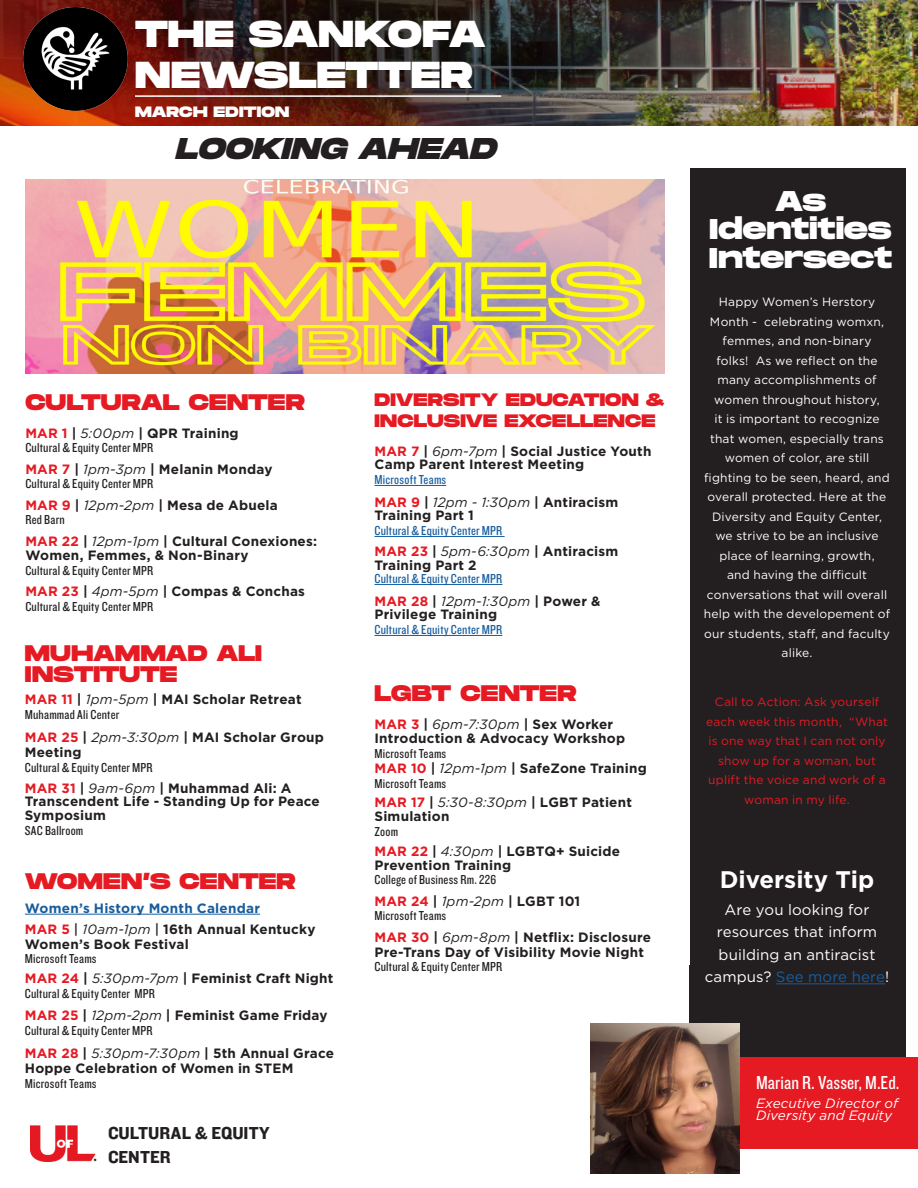
<style>
.page{position:relative;width:918px;height:1188px;background:#fff}
.page>*{position:absolute;margin:0;border:0;box-sizing:border-box;transform-origin:0 0}
.t1{font:800 37.5px "Monument Extended";letter-spacing:-.005em;color:#fff}
.t2{font:italic 800 30px "Monument Extended";color:#231f20}
.Body-facts{font:800 28.5px/28.5px "Monument Extended";color:#fff;text-align:center}
.Quick_facts_bullets{font:700 24px "Gotham";color:#fff}
.t3{font:800 22.5px/21px "Monument Extended";letter-spacing:-.005em;color:#e51a23}
.Body-facts-2{font:19.5px "Knockout 29 Junior Ltweight";letter-spacing:.005em;color:#fff}
.t4{font:800 18px/21px "Monument Extended";letter-spacing:.005em;color:#e51a23}
.Body-facts-3{font:18px "Knockout 51 Middleweight";color:#231f20}
.Quick_facts_sub{font:15px/22.5px "Gotham";letter-spacing:.005em;color:#fff;text-align:center}
.Body-facts-4{font:800 15px "Monument Extended";letter-spacing:.01em;color:#fff}
.Body-facts-5{font:700 13.5px/13.5px "Gotham";letter-spacing:.015em;color:#231f20}
.Body-facts-6{font:13.5px "Knockout 29 Junior Ltweight";letter-spacing:.015em;color:#231f20}
.t5{font:13.5px "Knockout 29 Junior Ltweight";letter-spacing:.015em;color:#175d9e}
.Body-facts-7{font:italic 13.5px/12px "Gotham";letter-spacing:.005em;color:#fff}
.t6{font:700 13.5px "Gotham";letter-spacing:.015em;color:#175d9e}
.t7{font:italic 13.5px "Gotham";letter-spacing:.015em;color:#231f20}
.Quick_facts_bullets-2{font:12px/19.5px "Gotham";letter-spacing:.015em;color:#fff;text-align:center}
.Quick_facts_bullets-3{font:12px/19.5px "Gotham";letter-spacing:.015em;color:#e51a23;text-align:center}
.s1{color:#e51a23}
.s2{font-weight:400;font-style:italic}
.s3{font-weight:700;font-style:normal;color:#e51a23}
.s4{font-weight:700;font-style:normal}
.s5{color:#175d9e}
.s6{font-weight:500}
</style>
<div class="page">
<div style="left:690px;top:168px;width:216px;height:836px;background:#231f20"></div>
<hr style="left:375px;top:485px;width:71px;height:1px;background:#175d9e">
<hr style="left:375px;top:536px;width:130px;height:1px;background:#175d9e">
<hr style="left:375px;top:584px;width:127px;height:1px;background:#175d9e">
<hr style="left:375px;top:635px;width:127px;height:1px;background:#175d9e">
<div style="left:690px;top:966px;width:216px;height:131px;background:#231f20"></div>
<hr style="left:776px;top:983px;width:109px;height:1px;background:#175d9e">
<img style="left:0;top:0;width:918px;height:126px">
<hr style="left:25px;top:914px;width:235px;height:1px;background:#175d9e">
<div style="left:729px;top:1057px;width:189px;height:92px;background:#e51a23"></div>
<img style="left:591px;top:1024px;width:148px;height:149px">
<img style="left:24px;top:7px;width:103px;height:103px">
<hr style="left:135px;top:95px;width:366px;height:2px;background:#fff">
<img style="left:25px;top:179px;width:640px;height:195px">
<img style="left:31px;top:1125px;width:66px;height:37px">
<h1 class="t1" style="left:135px;top:6px;width:352px">THE SANKOFA</h1>
<h1 class="t1" style="left:135px;top:48px;width:339px">NEWSLETTER</h1>
<p class="Body-facts-4" style="left:135px;top:101px;width:156px">MARCH EDITION</p>
<h1 class="t2" style="left:175px;top:126px;width:333px">LOOKING AHEAD</h1>
<p class="Body-facts" style="left:709px;top:186px;width:184px">As<br>Identities<br>Intersect</p>
<p class="Quick_facts_bullets-2" style="left:704px;top:292px;width:188px">Happy Women’s Herstory<br>Month - celebrating womxn, femmes, and non-binary<br>folks! As we reflect on the many accomplishments of women throughout history,<br>it is important to recognize that women, especially trans women of color, are still fighting to be seen, heard, and overall protected. Here at the<br>Diversity and Equity Center, we strive to be an inclusive place of learning, growth,<br>and having the difficult conversations that will overall help with the developement of our students, staff, and faculty alike.</p>
<p class="Quick_facts_bullets-3" style="left:706px;top:692px;width:184px">Call to Action: Ask yourself each week this month, “What is one way that I can not only show up for a woman, but uplift the voice and work of a woman in my life.</p>
<h2 class="t4" style="left:375px;top:389px;width:292px">DIVERSITY EDUCATION &amp;<br>INCLUSIVE EXCELLENCE</h2>
<h2 class="Body-facts-5" style="left:375px;top:444px;width:279px"><span class="s1">MAR 7</span> | <span class="s2">6pm-7pm</span> | Social Justice Youth</h2>
<h2 class="Body-facts-5" style="left:375px;top:457px;width:211px">Camp Parent Interest Meeting</h2>
<h2 class="t5" style="left:375px;top:471px;width:73px">Microsoft Teams</h2>
<h2 class="Body-facts-5" style="left:375px;top:495px;width:245px"><span class="s1">MAR 9</span> | <span class="s2">12pm - 1:30pm</span> | Antiracism</h2>
<h2 class="Body-facts-5" style="left:375px;top:508px;width:101px">Training Part 1</h2>
<h2 class="t5" style="left:375px;top:522px;width:129px">Cultural &amp; Equity Center MPR</h2>
<h2 class="Body-facts-5" style="left:375px;top:544px;width:245px"><span class="s1">MAR 23</span> | <span class="s2">5pm-6:30pm</span> | Antiracism</h2>
<h2 class="Body-facts-5" style="left:375px;top:558px;width:104px">Training Part 2</h2>
<h2 class="t5" style="left:375px;top:570px;width:129px">Cultural &amp; Equity Center MPR</h2>
<h2 class="t7" style="left:375px;top:592px;width:228px"><span class="s3">MAR 28</span> <span class="s4">|</span> 12pm-1:30pm <span class="s4">| Power &amp;</span></h2>
<h2 class="Body-facts-5" style="left:375px;top:607px;width:124px">Privilege Training</h2>
<h2 class="t5" style="left:375px;top:621px;width:129px">Cultural &amp; Equity Center MPR</h2>
<h2 class="t3" style="left:25px;top:391px;width:281px">CULTURAL CENTER</h2>
<p class="Body-facts-5" style="left:25px;top:427px;width:215px"><span class="s1">MAR 1</span> | <span class="s2">5:00pm</span> | QPR Training</p>
<p class="Body-facts-6" style="left:25px;top:439px;width:129px">Cultural &amp; Equity Center MPR</p>
<p class="Body-facts-5" style="left:25px;top:463px;width:249px"><span class="s1">MAR 7</span> | <span class="s2">1pm-3pm</span> | Melanin Monday</p>
<p class="Body-facts-6" style="left:25px;top:475px;width:129px">Cultural &amp; Equity Center MPR</p>
<p class="Body-facts-5" style="left:25px;top:499px;width:254px"><span class="s1">MAR 9</span> | <span class="s2">12pm-2pm</span> | Mesa de Abuela</p>
<p class="Body-facts-6" style="left:25px;top:511px;width:41px">Red Barn</p>
<p class="Body-facts-5" style="left:25px;top:535px;width:293px"><span class="s1">MAR 22</span> | <span class="s2">12pm-1pm</span> | Cultural Conexiones:</p>
<p class="Body-facts-5" style="left:25px;top:549px;width:225px">Women, Femmes, &amp; Non-Binary</p>
<p class="Body-facts-6" style="left:25px;top:561px;width:129px">Cultural &amp; Equity Center MPR</p>
<p class="Body-facts-5" style="left:25px;top:585px;width:281px"><span class="s1">MAR 23</span> | <span class="s2">4pm-5pm</span> | Compas &amp; Conchas</p>
<p class="Body-facts-6" style="left:25px;top:597px;width:129px">Cultural &amp; Equity Center MPR</p>
<h2 class="t3" style="left:25px;top:642px;width:239px">MUHAMMAD ALI<br>INSTITUTE</h2>
<h2 class="Body-facts-5" style="left:25px;top:692px;width:278px"><span class="s1">MAR 11</span> | <span class="s2">1pm-5pm</span> | MAI Scholar Retreat</h2>
<h2 class="Body-facts-6" style="left:25px;top:706px;width:96px">Muhammad Ali Center</h2>
<h2 class="Body-facts-5" style="left:25px;top:729px;width:301px;line-height:15px"><span class="s1">MAR 25</span> | <span class="s2">2pm-3:30pm</span> | MAI Scholar Group<br>Meeting</h2>
<h2 class="Body-facts-6" style="left:25px;top:758px;width:129px">Cultural &amp; Equity Center MPR</h2>
<h2 class="Body-facts-5" style="left:25px;top:781px;width:297px"><span class="s1">MAR 31</span> | <span class="s2">9am-6pm</span> | Muhammad Ali: A<br>Transcendent Life - Standing Up for Peace<br>Symposium</h2>
<h2 class="Body-facts-6" style="left:25px;top:821px;width:60px">SAC Ballroom</h2>
<h2 class="t3" style="left:375px;top:682px;width:203px">LGBT CENTER</h2>
<h2 class="Body-facts-5" style="left:375px;top:717px;width:252px"><span class="s1">MAR 3</span> | <span class="s2">6pm-7:30pm</span> | Sex Worker<br>Introduction &amp; Advocacy Workshop</h2>
<h2 class="Body-facts-6" style="left:375px;top:744px;width:73px">Microsoft Teams</h2>
<h2 class="Body-facts-5" style="left:375px;top:761px;width:274px"><span class="s1">MAR 10</span> | <span class="s2">12pm-1pm</span> | SafeZone Training</h2>
<h2 class="Body-facts-6" style="left:375px;top:774px;width:73px">Microsoft Teams</h2>
<h2 class="Body-facts-5" style="left:375px;top:795px;width:259px"><span class="s1">MAR 17</span> | <span class="s2">5:30-8:30pm</span> | LGBT Patient</h2>
<p class="Body-facts-5" style="left:375px;top:810px;width:76px">Simulation</p>
<p class="Body-facts-6" style="left:375px;top:822px;width:25px">Zoom</p>
<p class="Body-facts-5" style="left:375px;top:844px;width:247px"><span class="s1">MAR 22</span> | <span class="s2">4:30pm</span> | LGBTQ+ Suicide</p>
<p class="Body-facts-5" style="left:375px;top:858px;width:138px">Prevention Training</p>
<p class="Body-facts-6" style="left:375px;top:871px;width:123px">College of Business Rm. 226</p>
<p class="Body-facts-5" style="left:375px;top:894px;width:207px"><span class="s1">MAR 24</span> | <span class="s2">1pm-2pm</span> | LGBT 101</p>
<p class="Body-facts-6" style="left:375px;top:907px;width:73px">Microsoft Teams</p>
<p class="Body-facts-5" style="left:375px;top:930px;width:278px;line-height:15px"><span class="s1">MAR 30</span> | <span class="s2">6pm-8pm</span> | Netflix: Disclosure<br>Pre-Trans Day of Visibility Movie Night</p>
<p class="Body-facts-6" style="left:375px;top:958px;width:129px">Cultural &amp; Equity Center MPR</p>
<p class="Quick_facts_bullets" style="left:720px;top:864px;width:156px">Diversity Tip</p>
<p class="Quick_facts_sub" style="left:705px;top:898px;width:186px">Are you looking for resources that inform building an antiracist campus? <span class="s5">See more here</span>!</p>
<h2 class="t3" style="left:25px;top:870px;width:272px">WOMEN’S CENTER</h2>
<h2 class="t6" style="left:25px;top:899px;width:237px">Women’s History Month Calendar</h2>
<h2 class="Body-facts-5" style="left:25px;top:922px;width:292px"><span class="s1">MAR 5</span> <span class="s6">|</span> <span class="s2">10am-1pm</span> <span class="s6">|</span> 16th Annual Kentucky</h2>
<h2 class="Body-facts-5" style="left:25px;top:937px;width:166px">Women’s Book Festival</h2>
<p class="Body-facts-6" style="left:25px;top:950px;width:73px">Microsoft Teams</p>
<h2 class="Body-facts-5" style="left:25px;top:971px;width:310px"><span class="s1">MAR 24</span> | <span class="s2">5:30pm-7pm</span> | Feminist Craft Night</h2>
<h2 class="Body-facts-6" style="left:25px;top:984px;width:132px">Cultural &amp; Equity Center MPR</h2>
<h2 class="Body-facts-5" style="left:25px;top:1008px;width:304px"><span class="s1">MAR 25</span> | <span class="s2">12pm-2pm</span> | Feminist Game Friday</h2>
<h2 class="Body-facts-6" style="left:25px;top:1022px;width:129px">Cultural &amp; Equity Center MPR</h2>
<h2 class="Body-facts-5" style="left:25px;top:1045px;width:311px;line-height:15px"><span class="s1">MAR 28</span> | <span class="s2">5:30pm-7:30pm</span> | 5th Annual Grace<br>Hoppe Celebration of Women in STEM</h2>
<h2 class="Body-facts-6" style="left:25px;top:1074px;width:73px">Microsoft Teams</h2>
<p class="Body-facts-2" style="left:756px;top:1070px;width:145px">Marian R. Vasser, M.Ed.</p>
<p class="Body-facts-7" style="left:756px;top:1097px;width:144px">Executive Director of<br>Diversity and Equity</p>
<p class="Body-facts-3" style="left:108px;top:1121px;width:163px">CULTURAL &amp; EQUITY</p>
<p class="Body-facts-3" style="left:108px;top:1145px;width:64px">CENTER</p>
</div>
